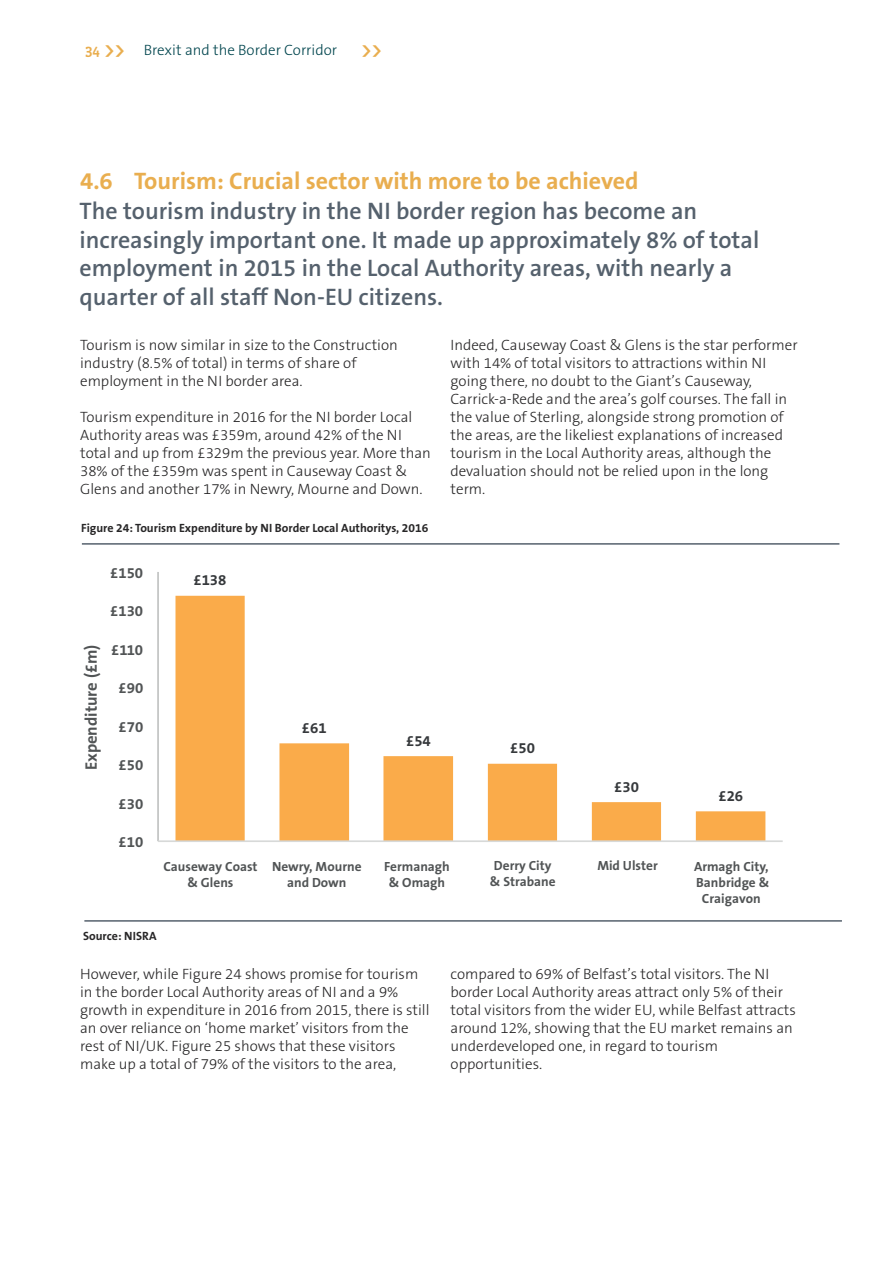
<style>
.page{position:relative;width:893px;height:1263px;background:#fff}
.page>*{position:absolute;margin:0;border:0;box-sizing:border-box;transform-origin:0 0}
.t1{font:600 24px/28.8px "The Sans B6";color:#55616d}
.t2{font:700 24px "The Sans B7";color:#e9ae4f}
.t3{font:700 16.65px "The Sans B7";color:#515455}
.t4{font:300 15px/18px "The Sans B3";color:#272627}
.t5{font:300 15px "The Sans B3";color:#00454e}
.t6{font:700 15px "The Sans B7";color:#515455}
.t7{font:700 15px "The Sans B7";color:#36393c}
.t8{font:700 13.35px/16px "The Sans B7";color:#515455;text-align:center}
.t9{font:700 12px "The Sans B7";color:#272627}
.s1{font-family:"Vista Slab OT";font-weight:500;color:#e9ae4f}
.s2{font-family:"Vista Slab OT";font-weight:500;font-size:25.5px;color:#e9ae4f}
</style>
<div class="page">
<hr style="left:82px;top:543px;width:757px;height:2px;background:#55616d">
<svg style="left:175px;top:596px;width:590px;height:244px"></svg>
<hr style="left:157px;top:572px;width:2px;height:269px;background:#c0c2c1">
<hr style="left:158px;top:840px;width:625px;height:2px;background:#d7d9d8">
<hr style="left:84px;top:920px;width:758px;height:2px;background:#55616d">
<p class="t5" style="left:85px;top:42px;width:299px"><span class="s1">34</span> <span class="s2">&gt;&gt;</span> Brexit and the Border Corridor <span class="s2">&gt;&gt;</span></p>
<h1 class="t2" style="left:80px;top:168px;width:560px">4.6 Tourism: Crucial sector with more to be achieved</h1>
<h1 class="t1" style="left:79px;top:197px;width:681px">The tourism industry in the NI border region has become an increasingly important one. It made up approximately 8% of total employment in 2015 in the Local Authority areas, with nearly a quarter of all staff Non-EU citizens.</h1>
<p class="t4" style="left:80px;top:336px;width:319px">Tourism is now similar in size to the Construction industry (8.5% of total) in terms of share of employment in the NI border area.</p>
<p class="t4" style="left:80px;top:408px;width:352px">Tourism expenditure in 2016 for the NI border Local Authority areas was £359m, around 42% of the NI total and up from £329m the previous year. More than 38% of the £359m was spent in Causeway Coast &amp; Glens and another 17% in Newry, Mourne and Down.</p>
<p class="t9" style="left:81px;top:521px;width:349px">Figure 24: Tourism Expenditure by NI Border Local Authoritys, 2016</p>
<p class="t6" style="left:110px;top:565px;width:34px">£150</p>
<p class="t6" style="left:110px;top:603px;width:34px">£130</p>
<p class="t3" style="left:83px;top:770px;width:127px;rotate:-90deg">Expenditure (£m)</p>
<p class="t6" style="left:111px;top:642px;width:33px">£110</p>
<p class="t6" style="left:119px;top:680px;width:26px">£90</p>
<p class="t6" style="left:119px;top:719px;width:26px">£70</p>
<p class="t6" style="left:119px;top:757px;width:26px">£50</p>
<p class="t6" style="left:119px;top:796px;width:26px">£30</p>
<p class="t6" style="left:119px;top:834px;width:26px">£10</p>
<p class="t7" style="left:193px;top:572px;width:34px">£138</p>
<p class="t7" style="left:302px;top:720px;width:26px">£61</p>
<p class="t7" style="left:406px;top:733px;width:26px">£54</p>
<p class="t4" style="left:451px;top:336px;width:349px">Indeed, Causeway Coast &amp; Glens is the star performer with 14% of total visitors to attractions within NI going there, no doubt to the Giant’s Causeway, Carrick-a-Rede and the area’s golf courses. The fall in the value of Sterling, alongside strong promotion of the areas, are the likeliest explanations of increased tourism in the Local Authority areas, although the devaluation should not be relied upon in the long term.</p>
<p class="t7" style="left:510px;top:740px;width:26px">£50</p>
<p class="t7" style="left:614px;top:779px;width:26px">£30</p>
<p class="t7" style="left:718px;top:788px;width:26px">£26</p>
<p class="t8" style="left:163px;top:859px;width:96px">Causeway Coast &amp; Glens</p>
<p class="t8" style="left:272px;top:859px;width:91px">Newry, Mourne and Down</p>
<p class="t8" style="left:384px;top:859px;width:67px">Fermanagh &amp; Omagh</p>
<p class="t8" style="left:490px;top:858px;width:67px">Derry City &amp; Strabane</p>
<p class="t8" style="left:597px;top:858px;width:62px">Mid Ulster</p>
<p class="t8" style="left:694px;top:859px;width:77px">Armagh City,<br>Banbridge &amp;<br>Craigavon</p>
<p class="t9" style="left:83px;top:930px;width:75px">Source: NISRA</p>
<p class="t4" style="left:80px;top:965px;width:351px">However, while Figure 24 shows promise for tourism in the border Local Authority areas of NI and a 9% growth in expenditure in 2016 from 2015, there is still an over reliance on ‘home market’ visitors from the rest of NI/UK. Figure 25 shows that these visitors make up a total of 79% of the visitors to the area,</p>
<p class="t4" style="left:451px;top:965px;width:347px">compared to 69% of Belfast’s total visitors. The NI border Local Authority areas attract only 5% of their total visitors from the wider EU, while Belfast attracts around 12%, showing that the EU market remains an underdeveloped one, in regard to tourism opportunities.</p>
</div>
